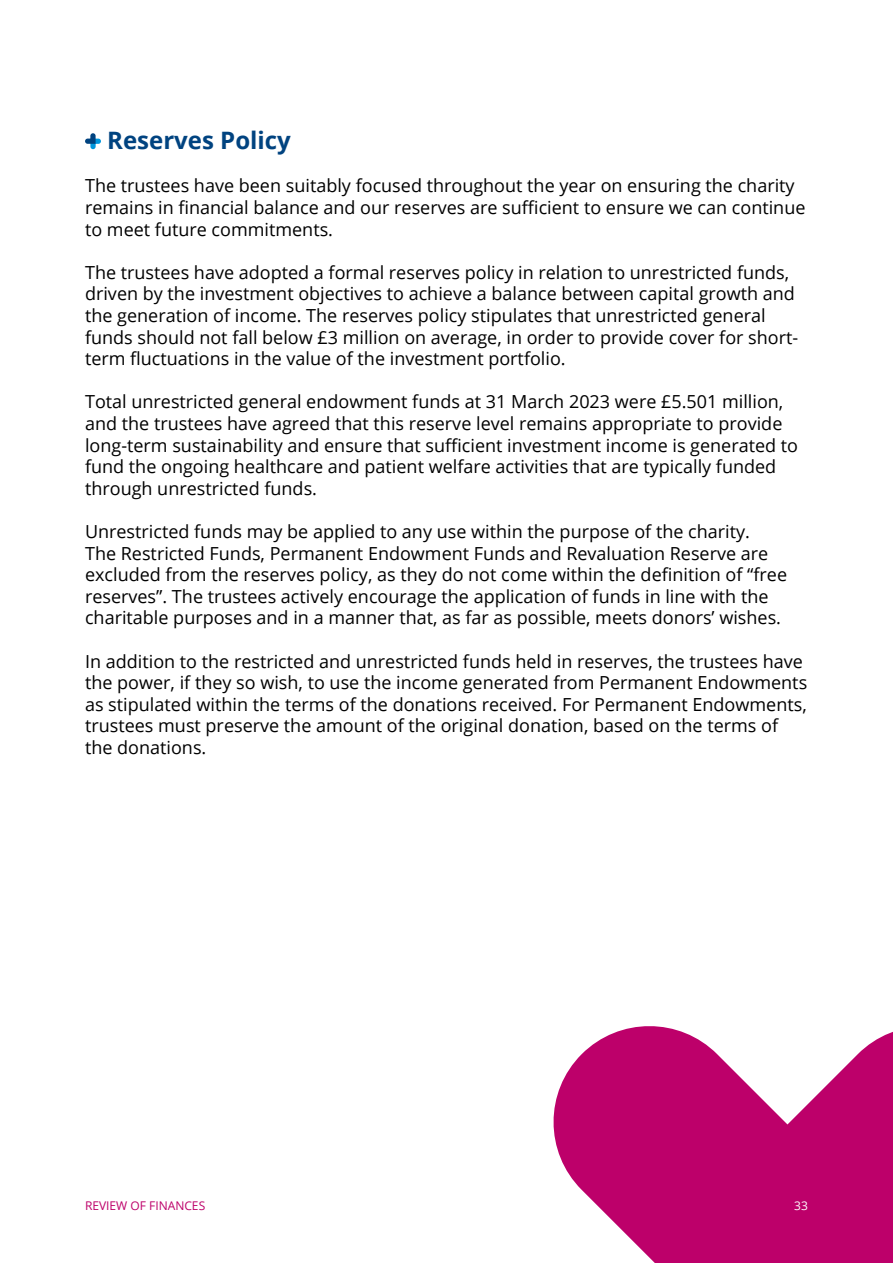
<style>
.page{position:relative;width:893px;height:1263px;background:#fff}
.page>*{position:absolute;margin:0;border:0;box-sizing:border-box;transform-origin:0 0}
.t1{font:700 24px "Open Sans";color:#004380}
.t2{font:18px/21.6px "Open Sans";color:#000}
.t3{font:12px "Open Sans";color:#bd006a}
.t4{font:12px "Open Sans";color:#fff}
</style>
<div class="page">
<svg style="left:85px;top:133px;width:16px;height:16px"></svg>
<svg style="left:553px;top:1026px;width:340px;height:237px;fill:#bd006a"></svg>
<h1 class="t1" style="left:107px;top:124px;width:185px">Reserves Policy</h1>
<p class="t2" style="left:85px;top:175px;width:722px">The trustees have been suitably focused throughout the year on ensuring the charity remains in financial balance and our reserves are sufficient to ensure we can continue to meet future commitments.</p>
<p class="t2" style="left:85px;top:261px;width:715px">The trustees have adopted a formal reserves policy in relation to unrestricted funds, driven by the investment objectives to achieve a balance between capital growth and the generation of income. The reserves policy stipulates that unrestricted general funds should not fall below £3 million on average, in order to provide cover for short&shy;term fluctuations in the value of the investment portfolio.</p>
<p class="t2" style="left:85px;top:391px;width:715px">Total unrestricted general endowment funds at 31 March 2023 were £5.501 million, and the trustees have agreed that this reserve level remains appropriate to provide long-term sustainability and ensure that sufficient investment income is generated to fund the ongoing healthcare and patient welfare activities that are typically funded through unrestricted funds.</p>
<p class="t2" style="left:85px;top:520px;width:704px">Unrestricted funds may be applied to any use within the purpose of the charity.<br>The Restricted Funds, Permanent Endowment Funds and Revaluation Reserve are excluded from the reserves policy, as they do not come within the definition of “free reserves”. The trustees actively encourage the application of funds in line with the charitable purposes and in a manner that, as far as possible, meets donors’ wishes.</p>
<p class="t2" style="left:85px;top:650px;width:724px">In addition to the restricted and unrestricted funds held in reserves, the trustees have the power, if they so wish, to use the income generated from Permanent Endowments as stipulated within the terms of the donations received. For Permanent Endowments, trustees must preserve the amount of the original donation, based on the terms of the donations.</p>
<p class="t3" style="left:85px;top:1197px;width:122px">REVIEW OF FINANCES</p>
<p class="t4" style="left:794px;top:1197px;width:15px">33</p>
</div>
